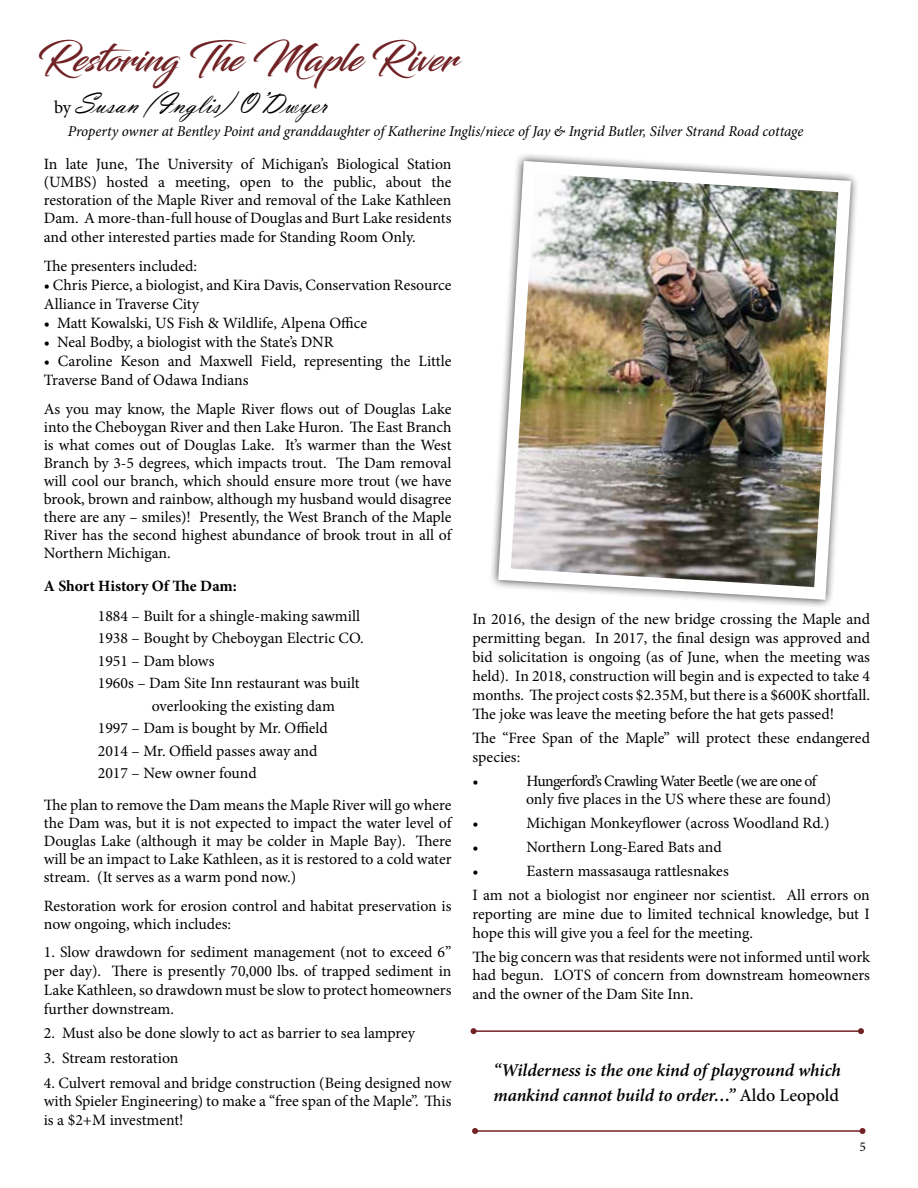
<style>
.page{position:relative;width:918px;height:1188px;background:#fff}
.page>*{position:absolute;margin:0;border:0;box-sizing:border-box;transform-origin:0 0}
.t1{font:37.5px "Blacksword";color:#712225}
.t2{font:30px "Vladimir Script";color:#000}
.t3{font:italic 600 18px/25.5px "Minion Pro";letter-spacing:-.005em;color:#000}
.t4{font:15.75px/18.9px "Minion Pro";letter-spacing:-.005em;color:#000;text-align:justify}
.t5{font:15.75px/18px "Minion Pro";letter-spacing:-.03em;color:#000}
.t6{font:700 15.75px "Minion Pro";letter-spacing:-.005em;color:#000}
.t7{font:italic 15px "Minion Pro";letter-spacing:-.01em;color:#000}
.t8{font:13.5px "Minion Pro";color:#000}
.s1{font-family:"Minion Pro";font-size:18px}
.s2{font-weight:500;font-style:normal}
</style>
<div class="page">
<hr style="left:474px;top:1030px;width:387px;height:2px;background:#712225">
<svg style="left:471px;top:1028px;width:6px;height:6px"></svg>
<svg style="left:858px;top:1028px;width:6px;height:6px"></svg>
<img style="left:492px;top:155px;width:365px;height:451px">
<hr style="left:475px;top:1130px;width:387px;height:2px;background:#712225">
<svg style="left:472px;top:1128px;width:6px;height:6px"></svg>
<svg style="left:860px;top:1128px;width:6px;height:6px"></svg>
<h1 class="t1" style="left:38px;top:36px;width:422px">Restoring The Maple River</h1>
<h2 class="t2" style="left:54px;top:86px;width:275px"><span class="s1">by</span> Susan (Inglis)O’Dwyer</h2>
<p class="t7" style="left:68px;top:120px;width:737px">Property owner at Bentley Point and granddaughter of Katherine Inglis/niece of Jay &amp; Ingrid Butler, Silver Strand Road cottage</p>
<p class="t4" style="left:44px;top:155px;width:409px;line-height:18.3px">In late June, The University of Michigan’s Biological Station (UMBS) hosted a meeting, open to the public, about the restoration of the Maple River and removal of the Lake Kathleen Dam. A more-than-full house of Douglas and Burt Lake residents and other interested parties made for Standing Room Only.</p>
<p class="t4" style="left:44px;top:257px;width:155px">The presenters included:</p>
<p class="t4" style="left:44px;top:276px;width:409px">• Chris Pierce, a biologist, and Kira Davis, Conservation Resource<br>Alliance in Traverse City</p>
<p class="t4" style="left:44px;top:314px;width:325px">• Matt Kowalski, US Fish &amp; Wildlife, Alpena Office</p>
<p class="t4" style="left:44px;top:333px;width:291px">• Neal Bodby, a biologist with the State’s DNR</p>
<p class="t4" style="left:44px;top:351px;width:409px">• Caroline Keson and Maxwell Field, representing the Little<br>Traverse Band of Odawa Indians</p>
<p class="t4" style="left:44px;top:400px;width:409px;line-height:18px">As you may know, the Maple River flows out of Douglas Lake into the Cheboygan River and then Lake Huron. The East Branch is what comes out of Douglas Lake. It’s warmer than the West Branch by 3-5 degrees, which impacts trout. The Dam removal will cool our branch, which should ensure more trout (we have brook, brown and rainbow, although my husband would disagree there are any – smiles)! Presently, the West Branch of the Maple River has the second highest abundance of brook trout in all of Northern Michigan.</p>
<p class="t6" style="left:44px;top:575px;width:195px">A Short History Of The Dam:</p>
<p class="t4" style="left:98px;top:607px;width:264px">1884 – Built for a shingle-making sawmill</p>
<p class="t4" style="left:98px;top:629px;width:268px">1938 – Bought by Cheboygan Electric CO.</p>
<p class="t4" style="left:98px;top:652px;width:118px">1951 – Dam blows</p>
<p class="t4" style="left:98px;top:674px;width:263px">1960s – Dam Site Inn restaurant was built</p>
<p class="t4" style="left:152px;top:697px;width:185px">overlooking the existing dam</p>
<p class="t4" style="left:98px;top:719px;width:232px">1997 – Dam is bought by Mr. Offield</p>
<p class="t4" style="left:98px;top:742px;width:221px">2014 – Mr. Offield passes away and</p>
<p class="t4" style="left:98px;top:764px;width:160px">2017 – New owner found</p>
<p class="t4" style="left:44px;top:796px;width:409px;line-height:18px">The plan to remove the Dam means the Maple River will go where the Dam was, but it is not expected to impact the water level of Douglas Lake (although it may be colder in Maple Bay). There will be an impact to Lake Kathleen, as it is restored to a cold water stream. (It serves as a warm pond now.)</p>
<p class="t4" style="left:44px;top:897px;width:409px;line-height:18px">Restoration work for erosion control and habitat preservation is now ongoing, which includes:</p>
<p class="t4" style="left:44px;top:943px;width:409px">1. Slow drawdown for sediment management (not to exceed 6” per day). There is presently 70,000 lbs. of trapped sediment in Lake Kathleen, so drawdown must be slow to protect homeowners further downstream.</p>
<p class="t4" style="left:44px;top:1024px;width:373px">2. Must also be done slowly to act as barrier to sea lamprey</p>
<p class="t4" style="left:44px;top:1049px;width:136px">3. Stream restoration</p>
<p class="t4" style="left:44px;top:1073px;width:409px">4. Culvert removal and bridge construction (Being designed now with Spieler Engineering) to make a “free span of the Maple”. This is a $2+M investment!</p>
<p class="t4" style="left:472px;top:610px;width:399px">In 2016, the design of the new bridge crossing the Maple and permitting began. In 2017, the final design was approved and bid solicitation is ongoing (as of June, when the meeting was held). In 2018, construction will begin and is expected to take 4 months. The project costs $2.35M, but there is a $600K shortfall.<br>The joke was leave the meeting before the hat gets passed!</p>
<p class="t4" style="left:472px;top:728px;width:399px">The “Free Span of the Maple” will protect these endangered species:</p>
<p class="t4" style="left:472px;top:771px;width:8px">•</p>
<p class="t5" style="left:526px;top:772px;width:307px">Hungerford’s Crawling Water Beetle (we are one of only five places in the US where these are found)</p>
<p class="t4" style="left:472px;top:813px;width:8px">•</p>
<p class="t4" style="left:527px;top:813px;width:305px">Michigan Monkeyflower (across Woodland Rd.)</p>
<p class="t4" style="left:472px;top:837px;width:8px">•</p>
<p class="t4" style="left:527px;top:837px;width:197px">Northern Long-Eared Bats and</p>
<p class="t4" style="left:472px;top:861px;width:8px">•</p>
<p class="t4" style="left:472px;top:859px;width:399px;line-height:24px;text-indent:54px">Eastern massasauga rattlesnakes<br>I am not a biologist nor engineer nor scientist. All errors on</p>
<p class="t4" style="left:472px;top:904px;width:399px">reporting are mine due to limited technical knowledge, but I hope this will give you a feel for the meeting.</p>
<p class="t4" style="left:472px;top:947px;width:399px">The big concern was that residents were not informed until work had begun. LOTS of concern from downstream homeowners and the owner of the Dam Site Inn.</p>
<p class="t3" style="left:494px;top:1057px;width:349px">“Wilderness is the one kind of playground which mankind cannot build to order…” <span class="s2">Aldo Leopold</span></p>
<p class="t8" style="left:859px;top:1138px;width:8px">5</p>
</div>
